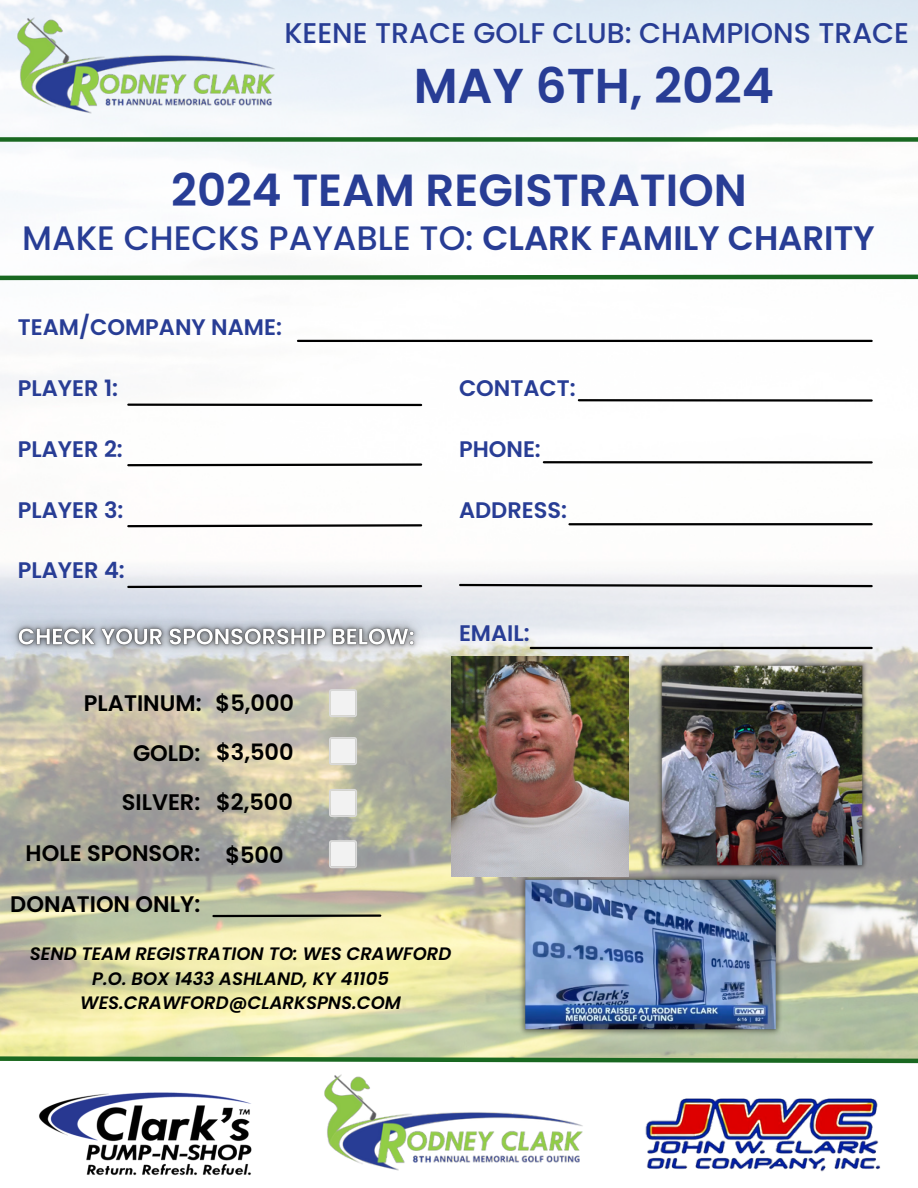
<style>
.page{position:relative;width:918px;height:1188px;background:#fff}
.page>*{position:absolute;margin:0;border:0;box-sizing:border-box;transform-origin:0 0}
.t1{font:600 48.9px "Poppins";color:#283d95}
.t2{font:600 45px "Poppins";color:#283d95}
.t3{font:500 33.9px "Poppins";color:#283d95}
.t4{font:500 28.5px "Poppins";color:#283d95}
.t5{font:600 22.5px "Poppins";color:#283d95}
.t6{font:600 22.5px "Poppins";color:#000}
.t7{font:italic 600 18px "Poppins";color:#000}
.s1{font-weight:600}
</style>
<div class="page">
<img style="left:0;top:0;width:918px;height:1054px">
<div style="left:0;top:137px;width:918px;height:5px;background:#196821"></div>
<svg style="left:0;top:272px;width:918px;height:10px"></svg>
<hr style="left:298px;top:340px;width:574px;height:2px;background:#000">
<hr style="left:128px;top:404px;width:293px;height:2px;background:#000">
<svg style="left:126px;top:462px;width:297px;height:5px"></svg>
<svg style="left:126px;top:523px;width:297px;height:5px"></svg>
<svg style="left:126px;top:584px;width:297px;height:5px"></svg>
<hr style="left:579px;top:399px;width:293px;height:3px;background:#000">
<hr style="left:544px;top:461px;width:328px;height:3px;background:#000">
<hr style="left:570px;top:523px;width:302px;height:2px;background:#000">
<svg style="left:458px;top:583px;width:416px;height:5px;background:#838385"></svg>
<hr style="left:531px;top:647px;width:341px;height:2px;background:#000">
<svg style="left:329px;top:737px;width:28px;height:28px"></svg>
<svg style="left:329px;top:789px;width:28px;height:28px"></svg>
<svg style="left:329px;top:689px;width:28px;height:28px"></svg>
<hr style="left:213px;top:914px;width:167px;height:3px;background:#000">
<img style="left:655px;top:658px;width:215px;height:215px">
<img style="left:509px;top:870px;width:277px;height:169px">
<svg style="left:0;top:1054px;width:918px;height:10px;background:#8daf7f"></svg>
<img style="left:39px;top:1092px;width:213px;height:84px">
<img style="left:645px;top:1098px;width:236px;height:74px">
<img style="left:452px;top:656px;width:176px;height:221px">
<img style="left:0;top:590px;width:445px;height:93px">
<img style="left:11px;top:0;width:266px;height:148px">
<img style="left:319px;top:1057px;width:265px;height:114px">
<svg style="left:329px;top:840px;width:28px;height:28px"></svg>
<p class="t4" style="left:284px;top:13px;width:626px">KEENE TRACE GOLF CLUB: CHAMPIONS TRACE</p>
<h4 class="t1" style="left:414px;top:51px;width:362px">MAY 6TH, 2024</h4>
<h4 class="t2" style="left:171px;top:159px;width:577px">2024 TEAM REGISTRATION</h4>
<h4 class="t3" style="left:22px;top:215px;width:854px">MAKE CHECKS PAYABLE TO: <span class="s1">CLARK FAMILY CHARITY</span></h4>
<p class="t5" style="left:18px;top:312px;width:266px">TEAM/COMPANY NAME:</p>
<p class="t5" style="left:18px;top:372px;width:102px">PLAYER 1:</p>
<p class="t5" style="left:18px;top:433px;width:107px">PLAYER 2:</p>
<h4 class="t5" style="left:18px;top:494px;width:107px">PLAYER 3:</h4>
<p class="t5" style="left:18px;top:555px;width:108px">PLAYER 4:</p>
<h3 class="t5" style="left:459px;top:372px;width:118px">CONTACT:</h3>
<h1 class="t5" style="left:459px;top:433px;width:83px">PHONE:</h1>
<p class="t5" style="left:459px;top:494px;width:110px">ADDRESS:</p>
<h4 class="t5" style="left:459px;top:618px;width:72px">EMAIL:</h4>
<h4 class="t6" style="left:84px;top:688px;width:119px">PLATINUM:</h4>
<h4 class="t6" style="left:216px;top:688px;width:80px">$5,000</h4>
<h1 class="t6" style="left:133px;top:737px;width:69px">GOLD:</h1>
<h2 class="t6" style="left:122px;top:787px;width:80px">SILVER:</h2>
<h4 class="t6" style="left:216px;top:736px;width:79px">$3,500</h4>
<h4 class="t6" style="left:216px;top:787px;width:78px">$2,500</h4>
<p class="t6" style="left:26px;top:837px;width:176px">HOLE SPONSOR:</p>
<p class="t6" style="left:225px;top:840px;width:60px">$500</p>
<h4 class="t6" style="left:10px;top:888px;width:191px">DONATION ONLY:</h4>
<h4 class="t7" style="left:30px;top:941px;width:423px">SEND TEAM REGISTRATION TO: WES CRAWFORD</h4>
<p class="t7" style="left:92px;top:966px;width:298px">P.O. BOX 1433 ASHLAND, KY 41105</p>
<h4 class="t7" style="left:80px;top:990px;width:322px">WES.CRAWFORD@CLARKSPNS.COM</h4>
</div>
